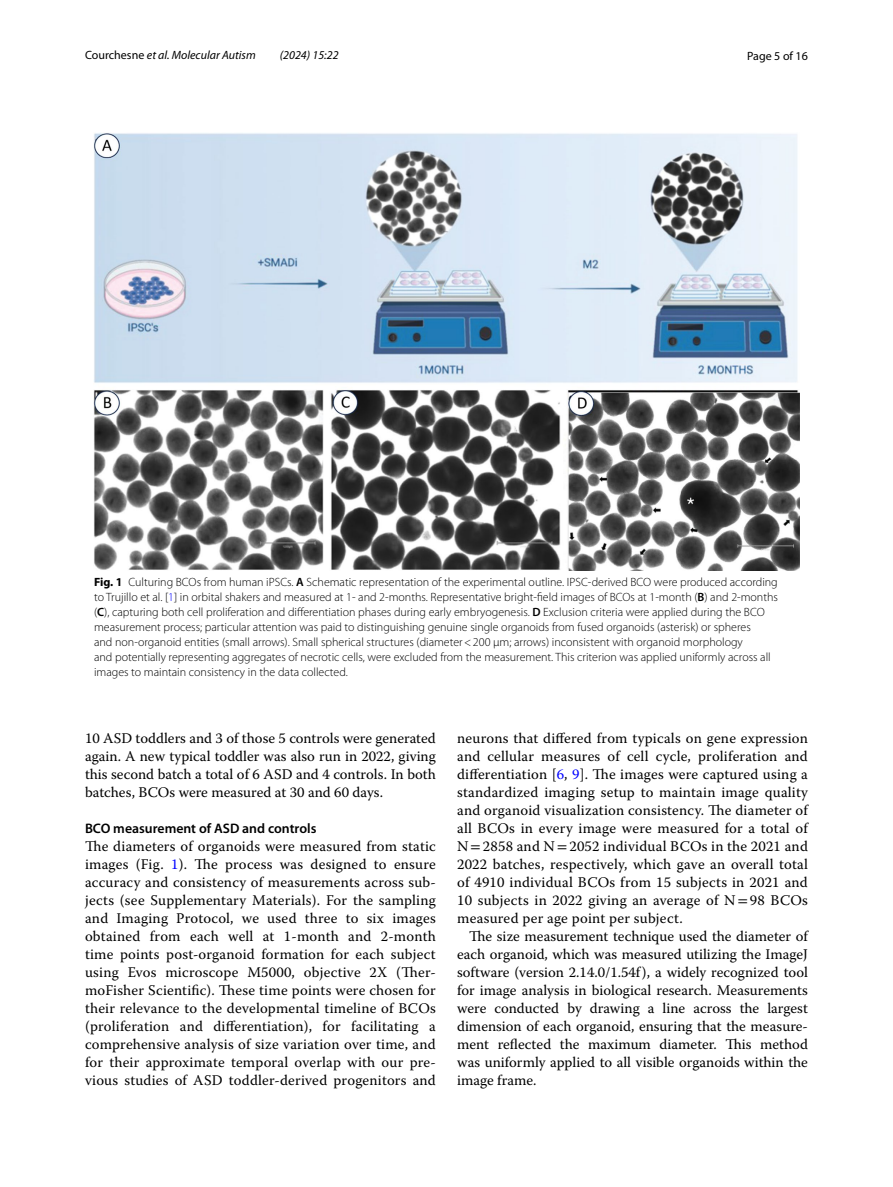
<style>
.page{position:relative;width:893px;height:1187px;background:#fff}
.page>*{position:absolute;margin:0;border:0;box-sizing:border-box;transform-origin:0 0}
.t1{font:14.7px/18px "Warnock Pro";letter-spacing:.01em;color:#000;text-align:justify}
.t2{font:600 13.8px "Myriad Pro";color:#000}
.t3{font:300 12px/15px "Myriad Pro";color:#000}
.t4{font:italic 12px "Myriad Pro";color:#000}
.t5{font:12px "Myriad Pro";color:#000}
.s1{font-style:normal}
.s2{font-weight:700}
.s3{font-weight:600}
.s4{color:#00f}
.s5{font-family:"STIX"}
</style>
<div class="page">
<img style="left:94px;top:133px;width:705px;height:437px">
<p class="t4" style="left:85px;top:48px;width:172px"><span class="s1">Courchesne</span> et al. Molecular Autism</p>
<p class="t4" style="left:280px;top:48px;width:60px">(2024) 15:22</p>
<p class="t5" style="left:747px;top:48px;width:62px">Page 5 of 16</p>
<p class="t3" style="left:94px;top:574px;width:685px"><span class="s2">Fig. 1</span> Culturing BCOs from human iPSCs. <span class="s3">A</span> Schematic representation of the experimental outline. IPSC-derived BCO were produced according to Trujillo et al. [<span class="s4">1</span>] in orbital shakers and measured at 1- and 2-months. Representative bright-field images of BCOs at 1-month (<span class="s3">B</span>) and 2-months (<span class="s3">C</span>), capturing both cell proliferation and differentiation phases during early embryogenesis. <span class="s3">D</span> Exclusion criteria were applied during the BCO measurement process; particular attention was paid to distinguishing genuine single organoids from fused organoids (asterisk) or spheres<br>and non-organoid entities (small arrows). Small spherical structures (diameter&lt;200 μm; arrows) inconsistent with organoid morphology<br>and potentially representing aggregates of necrotic cells, were excluded from the measurement. This criterion was applied uniformly across all images to maintain consistency in the data collected.</p>
<p class="t1" style="left:85px;top:728px;width:352px">10 ASD toddlers and 3 of those 5 controls were generated again. A new typical toddler was also run in 2022, giving this second batch a total of 6 ASD and 4 controls. In both batches, BCOs were measured at 30 and 60 days.</p>
<p class="t2" style="left:85px;top:819px;width:233px">BCO measurement of ASD and controls</p>
<p class="t1" style="left:85px;top:836px;width:352px">The diameters of organoids were measured from static images (Fig. <span class="s4">1</span>). The process was designed to ensure accuracy and consistency of measurements across sub&shy;jects (see Supplementary Materials). For the sampling and Imaging Protocol, we used three to six images obtained from each well at 1-month and 2-month time points post-organoid formation for each subject using Evos microscope M5000, objective 2X (Ther&shy;moFisher Scientific). These time points were chosen for their relevance to the developmental timeline of BCOs (proliferation and differentiation), for facilitating a comprehensive analysis of size variation over time, and for their approximate temporal overlap with our pre&shy;vious studies of ASD toddler-derived progenitors and</p>
<p class="t1" style="left:457px;top:728px;width:352px">neurons that differed from typicals on gene expression and cellular measures of cell cycle, proliferation and differentiation [<span class="s4">6</span>, <span class="s4">9</span>]. The images were captured using a standardized imaging setup to maintain image quality and organoid visualization consistency. The diameter of all BCOs in every image were measured for a total of N<span class="s5">=</span>2858 and N<span class="s5">=</span>2052 individual BCOs in the 2021 and 2022 batches, respectively, which gave an overall total of 4910 individual BCOs from 15 subjects in 2021 and 10 subjects in 2022 giving an average of N<span class="s5">=</span>98 BCOs measured per age point per subject.</p>
<p class="t1" style="left:457px;top:926px;width:352px;text-indent:12px">The size measurement technique used the diameter of each organoid, which was measured utilizing the ImageJ software (version 2.14.0/1.54f), a widely recognized tool for image analysis in biological research. Measurements were conducted by drawing a line across the largest dimension of each organoid, ensuring that the measure&shy;ment reflected the maximum diameter. This method was uniformly applied to all visible organoids within the image frame.</p>
</div>
